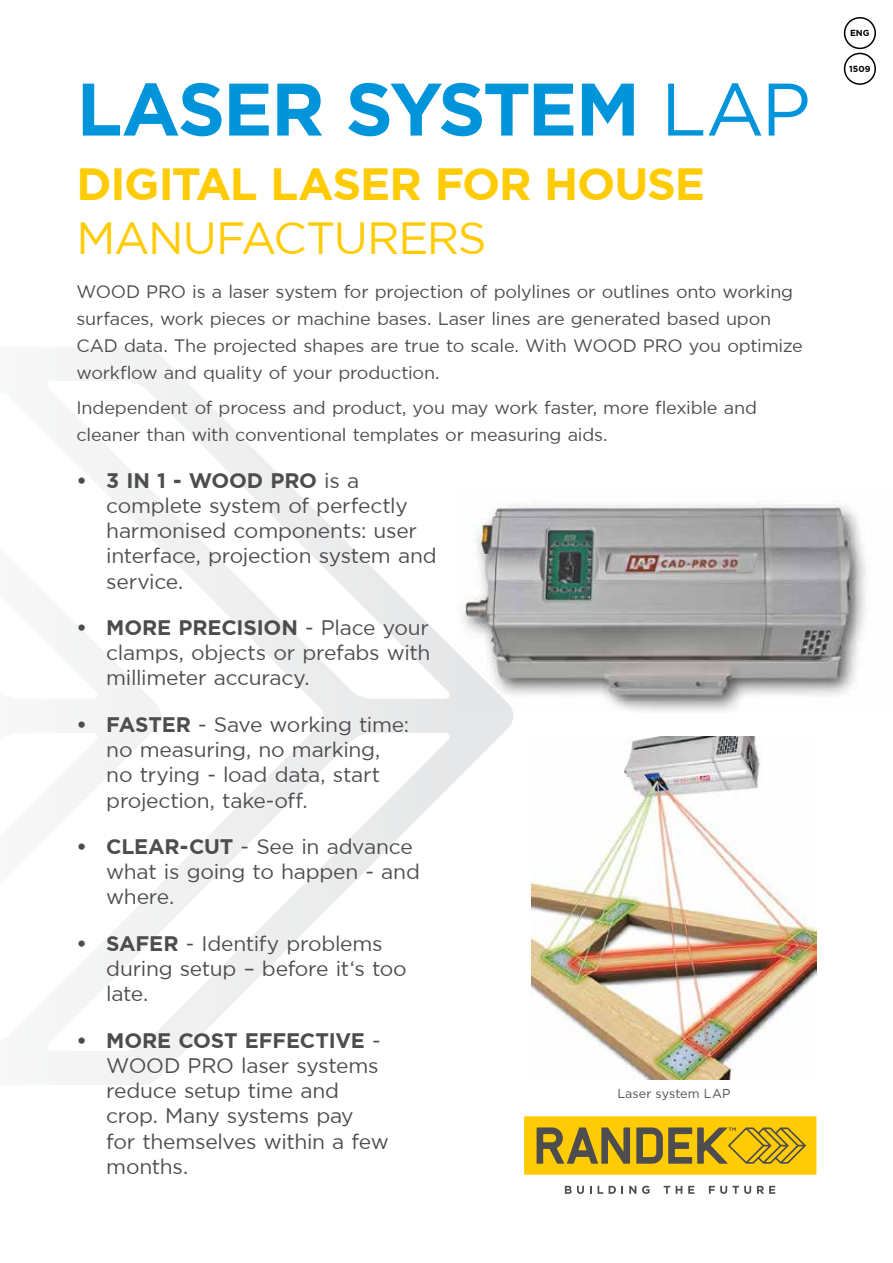
<style>
.page{position:relative;width:893px;height:1263px;background:#fff}
.page>*{position:absolute;margin:0;border:0;box-sizing:border-box;transform-origin:0 0}
.t1{font:700 74.25px "Gotham";letter-spacing:-.035em;color:#0095da}
.t2{font:700 45px "Gotham";letter-spacing:-.025em;color:#ffcb05}
.t3{font:45px "Gotham";letter-spacing:-.035em;color:#ffcb05}
.t4{font:21px/25.2px "Gotham";letter-spacing:-.015em;color:#4d4d4f}
.t5{font:18px/27px "Gotham";letter-spacing:-.01em;color:#4d4d4f}
.t6{font:12.75px "Gotham";letter-spacing:.005em;color:#4d4d4f}
.t7{font:700 8.7px "Gotham";color:#000}
.s1{font-weight:400}
.s2{font-weight:700}
</style>
<div class="page">
<img style="left:513px;top:504px;width:353px;height:208px">
<svg style="left:67px;top:347px;width:446px;height:738px"></svg>
<img style="left:531px;top:737px;width:285px;height:342px">
<div style="left:524px;top:1116px;width:292px;height:59px;background:#ffcb05"></div>
<svg style="left:537px;top:1127px;width:93px;height:37px"></svg>
<svg style="left:636px;top:1127px;width:170px;height:37px"></svg>
<svg style="left:565px;top:1186px;width:19px;height:8px"></svg>
<svg style="left:590px;top:1186px;width:2px;height:8px"></svg>
<svg style="left:598px;top:1186px;width:5px;height:8px"></svg>
<svg style="left:609px;top:1186px;width:7px;height:8px"></svg>
<svg style="left:629px;top:1186px;width:7px;height:8px"></svg>
<svg style="left:642px;top:1186px;width:8px;height:8px"></svg>
<svg style="left:664px;top:1186px;width:6px;height:8px"></svg>
<svg style="left:676px;top:1186px;width:6px;height:8px"></svg>
<svg style="left:688px;top:1186px;width:6px;height:8px"></svg>
<svg style="left:709px;top:1186px;width:42px;height:8px"></svg>
<svg style="left:757px;top:1186px;width:18px;height:8px"></svg>
<div style="left:844px;top:17px;width:32px;height:32px;border:2px solid #000;border-radius:50%"></div>
<div style="left:844px;top:53px;width:32px;height:32px;border:2px solid #000;border-radius:50%"></div>
<h1 class="t1" style="left:77px;top:66px;width:736px">LASER SYSTEM <span class="s1">LAP</span></h1>
<h2 class="t2" style="left:77px;top:158px;width:630px">DIGITAL LASER FOR HOUSE</h2>
<h2 class="t3" style="left:77px;top:214px;width:411px">MANUFACTURERS</h2>
<p class="t5" style="left:77px;top:278px;width:728px">WOOD PRO is a laser system for projection of polylines or outlines onto working surfaces, work pieces or machine bases. Laser lines are generated based upon CAD data. The projected shapes are true to scale. With WOOD PRO you optimize workflow and quality of your production.</p>
<p class="t5" style="left:77px;top:394px;width:682px">Independent of process and product, you may work faster, more flexible and cleaner than with conventional templates or measuring aids.</p>
<p class="t4" style="left:106px;top:467px;width:332px;text-indent:-30px"><span class="s2">• 3 IN 1 - WOOD PRO</span> is a complete system of perfectly harmonised components: user interface, projection system and service.</p>
<p class="t4" style="left:106px;top:615px;width:325px;text-align:justify;text-indent:-30px"><span class="s2">• MORE PRECISION</span> - Place your clamps, objects or prefabs with millimeter accuracy.</p>
<p class="t4" style="left:106px;top:711px;width:304px;text-indent:-30px"><span class="s2">• FASTER</span> - Save working time: no measuring, no marking, no trying - load data, start projection, take-off.</p>
<p class="t4" style="left:106px;top:834px;width:315px;text-indent:-30px"><span class="s2">• CLEAR-CUT</span> - See in advance what is going to happen - and where.</p>
<p class="t4" style="left:106px;top:930px;width:302px;text-indent:-30px"><span class="s2">• SAFER</span> - Identify problems during setup – before it‘s too late.</p>
<p class="t4" style="left:106px;top:1027px;width:284px;text-indent:-30px"><span class="s2">• MORE COST EFFECTIVE</span> -<br>WOOD PRO laser systems reduce setup time and crop. Many systems pay<br>for themselves within a few months.</p>
<p class="t6" style="left:617px;top:1086px;width:114px">Laser system LAP</p>
<p class="t7" style="left:850px;top:28px;width:21px">ENG</p>
<p class="t7" style="left:849px;top:64px;width:23px">1509</p>
</div>
